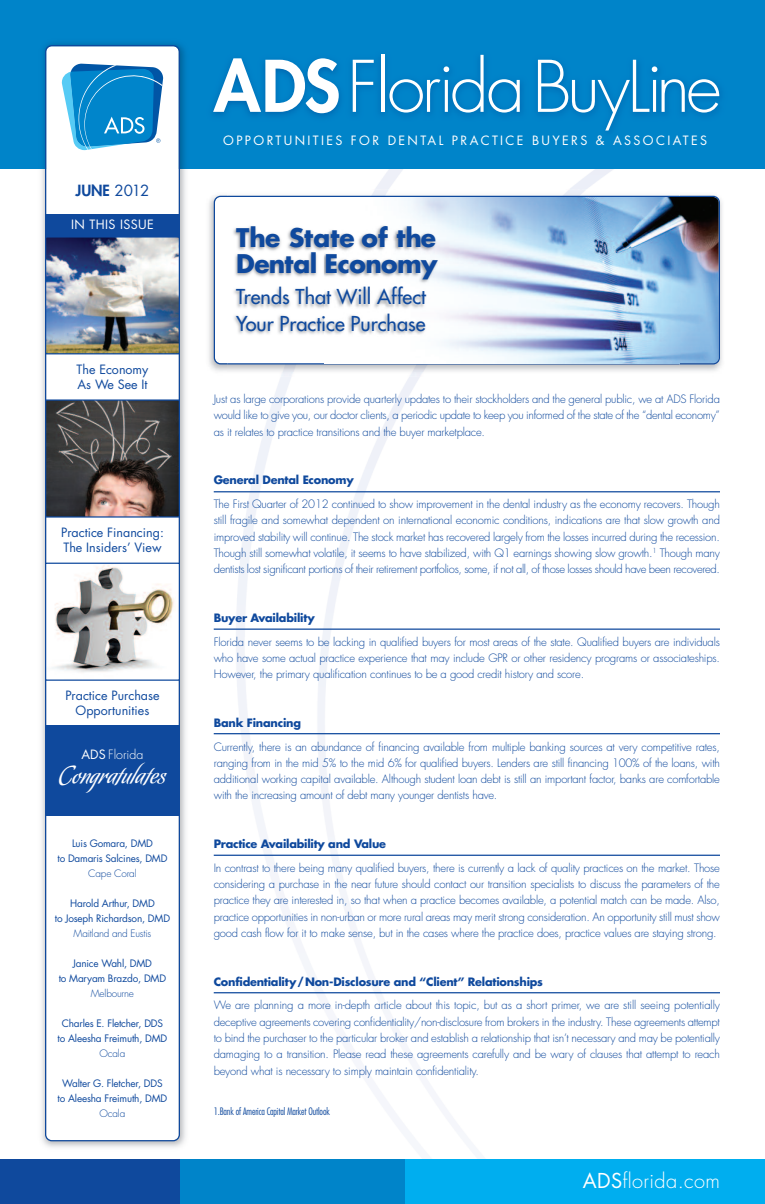
<style>
.page{position:relative;width:765px;height:1204px;background:#fff}
.page>*{position:absolute;margin:0;border:0;box-sizing:border-box;transform-origin:0 0}
.t1{font:300 69.12px "Futura Std";letter-spacing:-.04em;color:#fff}
.t2{font:700 25px/26.2px "Futura Std";letter-spacing:-.015em;color:#0f499d}
.t3{font:25px "Koziupack";color:#fff}
.t4{font:500 20px/26.2px "Futura Std";color:#0f499d}
.t5{font:300 20px "Futura Std";letter-spacing:.02em;color:#fff}
.t6{font:800 15px "Futura Std";color:#0f499d}
.t7{font:12.5px/15px "Futura Std";color:#0f499d}
.t8{font:12.5px "Futura Std";letter-spacing:.19em;color:#fff}
.t9{font:12.5px "Futura Std";letter-spacing:.03em;color:#fff}
.t10{font:300 12.5px "Futura Std";color:#fff}
.t11{font:300 11.25px/16.2px "Futura Std";letter-spacing:-.02em;color:#0f499d;text-align:justify}
.t12{font:700 11.25px "Futura Std";letter-spacing:-.02em;color:#0f499d}
.t13{font:10px/15px "Futura Std";letter-spacing:-.02em;color:#0f499d;text-align:center}
.t14{font:300 10px "Futura Std";letter-spacing:-.02em;color:#0f499d}
.t15{font:300 condensed 10px "Futura Std";letter-spacing:-.015em;color:#0f499d}
.s1{font-weight:400}
.s2{font-weight:800}
</style>
<div class="page">
<img style="left:207px;top:189px;width:517px;height:188px">
<svg style="left:214px;top:196px;width:506px;height:168px"></svg>
<div style="left:0;top:0;width:765px;height:169px;background:#0084c9"></div>
<div style="left:405px;top:1159px;width:360px;height:45px;background:#00aeef"></div>
<div style="left:180px;top:1159px;width:225px;height:45px;background:#0084c9"></div>
<div style="left:0;top:1159px;width:180px;height:45px;background:#0f499d"></div>
<img style="left:39px;top:43px;width:149px;height:1107px">
<svg style="left:45px;top:45px;width:135px;height:1096px"></svg>
<div style="left:45px;top:214px;width:135px;height:22px;background:#0f499d"></div>
<svg style="left:62px;top:64px;width:101px;height:86px"></svg>
<img style="left:47px;top:238px;width:131px;height:114px">
<div style="left:45px;top:236px;width:135px;height:118px;border:1px solid #0f499d"></div>
<img style="left:47px;top:401px;width:131px;height:115px">
<div style="left:45px;top:399px;width:135px;height:119px;border:1px solid #0f499d"></div>
<img style="left:47px;top:564px;width:131px;height:115px">
<div style="left:45px;top:562px;width:135px;height:119px;border:1px solid #0f499d"></div>
<div style="left:45px;top:726px;width:135px;height:90px;background:#0f499d"></div>
<img style="left:227px;top:363px;width:453px;height:8px">
<img style="left:227px;top:190px;width:453px;height:7px">
<img style="left:325px;top:197px;width:355px;height:166px">
<hr style="left:214px;top:491px;width:506px;height:1px;background:#0f499d">
<hr style="left:214px;top:628px;width:506px;height:2px;background:#0f499d">
<hr style="left:214px;top:733px;width:506px;height:1px;background:#0f499d">
<hr style="left:214px;top:854px;width:506px;height:2px;background:#0f499d">
<hr style="left:214px;top:992px;width:506px;height:1px;background:#0f499d">
<h3 class="t6" style="left:76px;top:183px;width:75px">JUNE <span class="s1">2012</span></h3>
<p class="t9" style="left:71px;top:219px;width:84px">IN THIS ISSUE</p>
<p class="t7" style="left:77px;top:362px;width:73px">The Economy<br>As We See It</p>
<p class="t7" style="left:61px;top:526px;width:104px">Practice Financing:<br>The Insiders’ View</p>
<p class="t7" style="left:65px;top:689px;width:96px;text-align:center">Practice Purchase<br>Opportunities</p>
<p class="t10" style="left:82px;top:748px;width:63px"><span class="s1">ADS</span> Florida</p>
<h2 class="t3" style="left:59px;top:759px;width:108px">Congratulates</h2>
<p class="t13" style="left:57px;top:836px;width:112px">Luis Gomara, DMD<br>to Damaris Salcines, DMD</p>
<p class="t14" style="left:88px;top:869px;width:50px">Cape Coral</p>
<p class="t13" style="left:55px;top:896px;width:117px">Harold Arthur, DMD<br>to Joseph Richardson, DMD</p>
<p class="t14" style="left:74px;top:929px;width:79px">Maitland and Eustis</p>
<p class="t13" style="left:59px;top:956px;width:109px">Janice Wahl, DMD<br>to Maryam Brazdo, DMD</p>
<p class="t14" style="left:91px;top:989px;width:45px">Melbourne</p>
<p class="t13" style="left:58px;top:1016px;width:111px">Charles E. Fletcher, DDS to Aleesha Freimuth, DMD</p>
<p class="t14" style="left:100px;top:1049px;width:27px">Ocala</p>
<p class="t13" style="left:58px;top:1076px;width:111px">Walter G. Fletcher, DDS to Aleesha Freimuth, DMD</p>
<p class="t14" style="left:100px;top:1109px;width:27px">Ocala</p>
<h1 class="t1" style="left:214px;top:55px;width:509px"><span class="s2">ADS</span>FloridaBuyLine</h1>
<p class="t8" style="left:223px;top:134px;width:485px">OPPORTUNITIES FOR DENTAL PRACTICE BUYERS &amp; ASSOCIATES</p>
<h2 class="t2" style="left:236px;top:226px;width:203px">The State of the<br>Dental Economy</h2>
<h3 class="t4" style="left:236px;top:285px;width:191px">Trends That Will Affect<br>Your Practice Purchase</h3>
<p class="t11" style="left:214px;top:392px;width:508px">Just as large corporations provide quarterly updates to their stockholders and the general public, we at ADS Florida would like to give you, our doctor clients, a periodic update to keep you informed of the state of the “dental economy” as it relates to practice transitions and the buyer marketplace.</p>
<p class="t12" style="left:214px;top:475px;width:141px">General Dental Economy</p>
<p class="t11" style="left:214px;top:497px;width:508px">The First Quarter of 2012 continued to show improvement in the dental industry as the economy recovers. Though still fragile and somewhat dependent on international economic conditions, indications are that slow growth and improved stability will continue. The stock market has recovered largely from the losses incurred during the recession.<br>Though still somewhat volatile, it seems to have stabilized, with Q1 earnings showing slow growth.<sup>1</sup> Though many dentists lost significant portions of their retirement portfolios, some, if not all, of those losses should have been recovered.</p>
<p class="t12" style="left:214px;top:612px;width:103px">Buyer Availability</p>
<p class="t11" style="left:214px;top:634px;width:508px">Florida never seems to be lacking in qualified buyers for most areas of the state. Qualified buyers are individuals who have some actual practice experience that may include GPR or other residency programs or associateships.<br>However, the primary qualification continues to be a good credit history and score.</p>
<p class="t12" style="left:214px;top:717px;width:89px">Bank Financing</p>
<p class="t11" style="left:214px;top:739px;width:508px">Currently, there is an abundance of financing available from multiple banking sources at very competitive rates, ranging from in the mid 5% to the mid 6% for qualified buyers. Lenders are still financing 100% of the loans, with additional working capital available. Although student loan debt is still an important factor, banks are comfortable with the increasing amount of debt many younger dentists have.</p>
<p class="t12" style="left:214px;top:839px;width:174px">Practice Availability and Value</p>
<p class="t11" style="left:214px;top:860px;width:508px">In contrast to there being many qualified buyers, there is currently a lack of quality practices on the market. Those considering a purchase in the near future should contact our transition specialists to discuss the parameters of the practice they are interested in, so that when a practice becomes available, a potential match can be made. Also, practice opportunities in non-urban or more rural areas may merit strong consideration. An opportunity still must show good cash flow for it to make sense, but in the cases where the practice does, practice values are staying strong.</p>
<p class="t12" style="left:214px;top:976px;width:331px">Confidentiality/Non-Disclosure and “Client” Relationships</p>
<p class="t11" style="left:214px;top:998px;width:508px">We are planning a more in-depth article about this topic, but as a short primer, we are still seeing potentially deceptive agreements covering confidentiality/non-disclosure from brokers in the industry. These agreements attempt to bind the purchaser to the particular broker and establish a relationship that isn’t necessary and may be potentially damaging to a transition. Please read these agreements carefully and be wary of clauses that attempt to reach beyond what is necessary to simply maintain confidentiality.</p>
<p class="t15" style="left:214px;top:1106px;width:118px">1.Bank of America Capital Market Outlook</p>
<h3 class="t5" style="left:583px;top:1171px;width:139px"><span class="s1">ADS</span>florida.com</h3>
</div>
